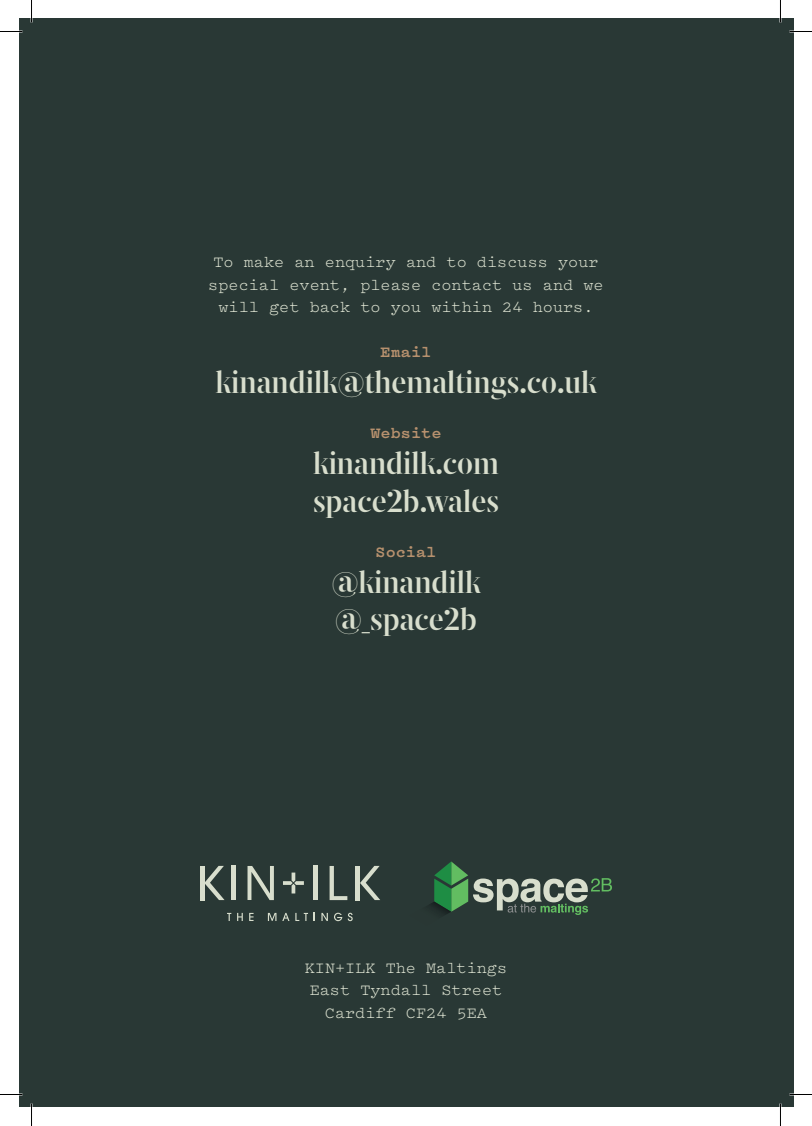
<style>
.page{position:relative;width:812px;height:1126px;background:#fff}
.page>*{position:absolute;margin:0;border:0;box-sizing:border-box;transform-origin:0 0}
.t1{font:500 31.5px/37.5px "Avaunt Stencil";color:#d8decd}
.t2{font:16.5px/22.5px "Pitch";color:#d8decd;text-align:center}
.t3{font:700 16.5px "Pitch";color:#b7916e}
</style>
<div class="page">
<div style="left:19px;top:19px;width:774px;height:1088px;background:#293835"></div>
<svg style="left:429px;top:861px;width:183px;height:54px"></svg>
<svg style="left:204px;top:866px;width:20px;height:34px"></svg>
<hr style="left:200px;top:866px;width:4px;height:34px;background:#d8decd">
<hr style="left:231px;top:866px;width:4px;height:34px;background:#d8decd">
<svg style="left:247px;top:866px;width:27px;height:34px"></svg>
<svg style="left:360px;top:866px;width:20px;height:34px"></svg>
<div style="left:355px;top:866px;width:5px;height:34px;background:#d8decd"></div>
<hr style="left:313px;top:866px;width:4px;height:34px;background:#d8decd">
<svg style="left:329px;top:866px;width:18px;height:34px"></svg>
<svg style="left:283px;top:873px;width:21px;height:20px"></svg>
<svg style="left:227px;top:913px;width:4px;height:8px"></svg>
<svg style="left:237px;top:913px;width:6px;height:8px"></svg>
<svg style="left:249px;top:913px;width:4px;height:8px"></svg>
<svg style="left:268px;top:913px;width:8px;height:8px"></svg>
<svg style="left:282px;top:913px;width:7px;height:8px"></svg>
<svg style="left:295px;top:913px;width:13px;height:8px"></svg>
<svg style="left:321px;top:913px;width:7px;height:8px"></svg>
<svg style="left:334px;top:913px;width:18px;height:8px"></svg>
<hr style="left:779px;top:0;width:2px;height:22px;background:#fff">
<hr style="left:779px;top:1103px;width:2px;height:23px;background:#fff">
<svg style="left:0;top:31px;width:22px;height:1px"></svg>
<svg style="left:789px;top:31px;width:22px;height:1px"></svg>
<svg style="left:0;top:1094px;width:22px;height:1px"></svg>
<svg style="left:789px;top:1094px;width:22px;height:1px"></svg>
<svg style="left:31px;top:0;width:1px;height:22px"></svg>
<svg style="left:31px;top:1103px;width:1px;height:23px"></svg>
<svg style="left:780px;top:0;width:1px;height:22px"></svg>
<svg style="left:780px;top:1103px;width:1px;height:23px"></svg>
<p class="t2" style="left:208px;top:250px;width:397px">To make an enquiry and to discuss your special event, please contact us and we will get back to you within 24 hours.</p>
<p class="t3" style="left:380px;top:341px;width:52px">Email</p>
<h1 class="t1" style="left:215px;top:363px;width:382px">kinandilk@themaltings.co.uk</h1>
<p class="t3" style="left:370px;top:422px;width:72px">Website</p>
<h1 class="t1" style="left:313px;top:444px;width:187px">kinandilk.com space2b.wales</h1>
<p class="t3" style="left:375px;top:540px;width:62px">Social</p>
<h1 class="t1" style="left:331px;top:563px;width:150px">@kinandilk @_space2b</h1>
<p class="t2" style="left:305px;top:956px;width:204px">KIN+ILK The Maltings<br>East Tyndall Street<br>Cardiff CF24 5EA</p>
</div>
